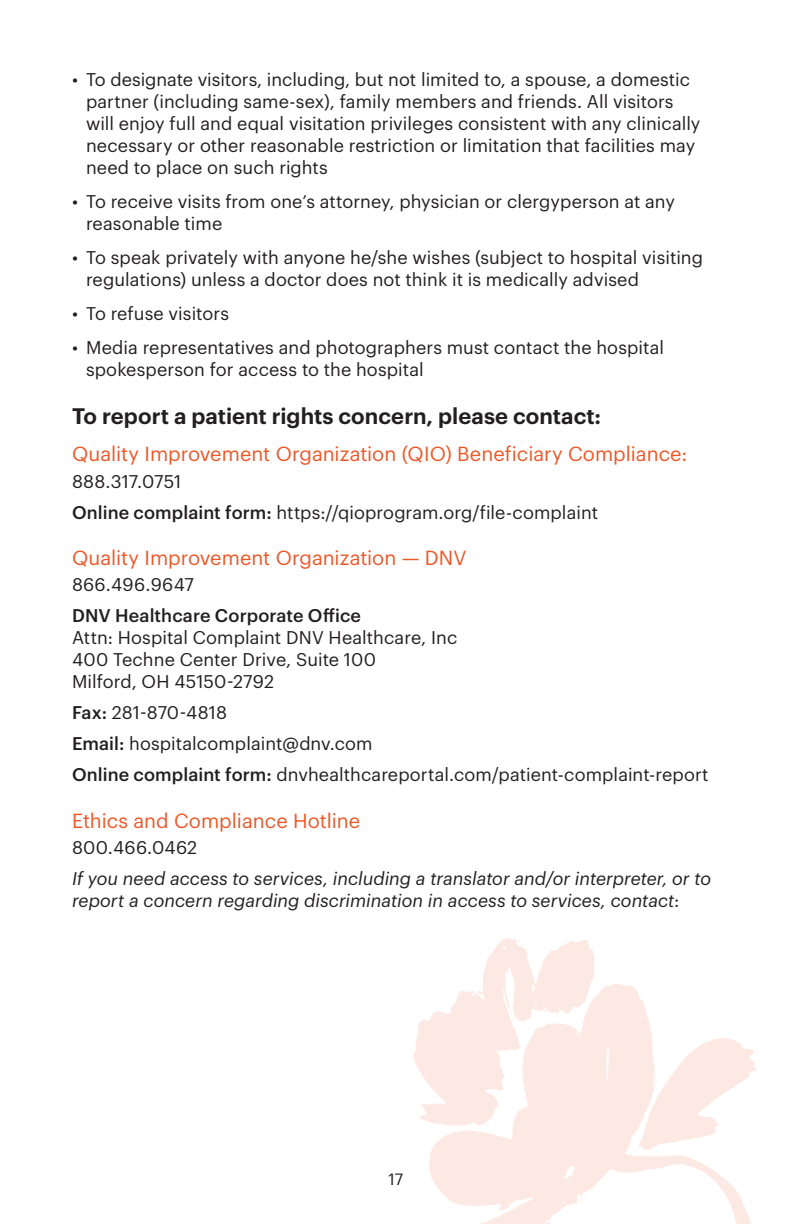
<style>
.page{position:relative;width:792px;height:1224px;background:#fff}
.page>*{position:absolute;margin:0;border:0;box-sizing:border-box;transform-origin:0 0}
.Header_B{font:600 22px "Graphik";letter-spacing:.005em;color:#231f20}
.Header_C{font:20px "Graphik";color:#ee5829}
.bullets{font:18px/22px "Graphik";letter-spacing:.005em;color:#231f20}
.BODY_9_11{font:18px/22px "Graphik";letter-spacing:.005em;color:#231f20}
.BODY_9_11-2{font:italic 18px/22px "Graphik";letter-spacing:.005em;color:#231f20}
.t1{font:16px "Graphik";color:#231f20}
.s1{font-weight:500}
.s2{font-style:normal}
</style>
<div class="page">
<img style="left:413px;top:938px;width:344px;height:286px">
<p class="bullets" style="left:86px;top:67px;width:616px;text-indent:-14px">• To designate visitors, including, but not limited to, a spouse, a domestic partner (including same-sex), family members and friends. All visitors will enjoy full and equal visitation privileges consistent with any clinically necessary or other reasonable restriction or limitation that facilities may need to place on such rights</p>
<p class="bullets" style="left:86px;top:189px;width:590px;text-indent:-14px">• To receive visits from one’s attorney, physician or clergyperson at any reasonable time</p>
<p class="bullets" style="left:86px;top:245px;width:619px;text-indent:-14px">• To speak privately with anyone he/she wishes (subject to hospital visiting regulations) unless a doctor does not think it is medically advised</p>
<p class="bullets" style="left:72px;top:301px;width:159px">• To refuse visitors</p>
<p class="bullets" style="left:86px;top:335px;width:580px;text-indent:-14px">• Media representatives and photographers must contact the hospital spokesperson for access to the hospital</p>
<p class="Header_B" style="left:72px;top:399px;width:531px">To report a patient rights concern, please contact:</p>
<p class="Header_C" style="left:72px;top:439px;width:617px">Quality Improvement Organization (QIO) Beneficiary Compliance:</p>
<p class="BODY_9_11" style="left:72px;top:469px;width:111px">888.317.0751</p>
<p class="BODY_9_11" style="left:72px;top:500px;width:528px"><span class="s1">Online complaint form:</span> https://qioprogram.org/file-complaint</p>
<p class="Header_C" style="left:72px;top:543px;width:396px">Quality Improvement Organization — DNV</p>
<p class="BODY_9_11" style="left:72px;top:572px;width:124px">866.496.9647</p>
<p class="BODY_9_11" style="left:72px;top:603px;width:387px"><span class="s1">DNV Healthcare Corporate Office<br></span>Attn: Hospital Complaint DNV Healthcare, Inc 400 Techne Center Drive, Suite 100<br>Milford, OH 45150-2792</p>
<p class="BODY_9_11" style="left:72px;top:700px;width:156px"><span class="s1">Fax:</span> 281-870-4818</p>
<p class="BODY_9_11" style="left:72px;top:731px;width:302px"><span class="s1">Email:</span> hospitalcomplaint@dnv.com</p>
<p class="BODY_9_11" style="left:72px;top:762px;width:638px"><span class="s1">Online complaint form:</span> dnvhealthcareportal.com/patient-complaint-report</p>
<p class="Header_C" style="left:72px;top:806px;width:290px">Ethics and Compliance Hotline</p>
<p class="BODY_9_11" style="left:72px;top:835px;width:127px">800.466.0462</p>
<p class="BODY_9_11-2" style="left:72px;top:866px;width:641px">If you need access to services, including a translator and/or interpreter, or to report a concern regarding discrimination in access to services, contact<span class="s2">:</span></p>
<p class="t1" style="left:389px;top:1167px;width:16px">17</p>
</div>
